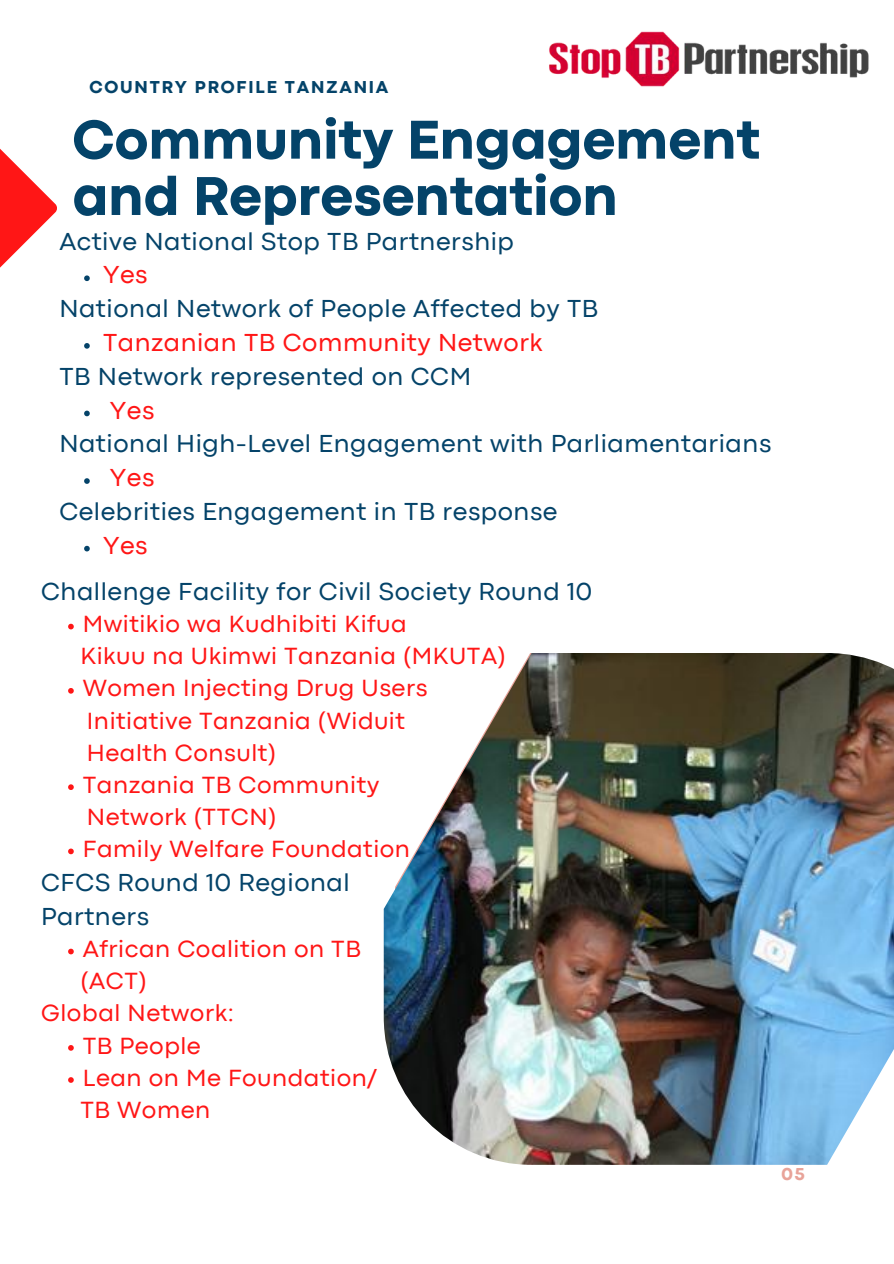
<style>
.page{position:relative;width:894px;height:1264px;background:#fff}
.page>*{position:absolute;margin:0;border:0;box-sizing:border-box;transform-origin:0 0}
.t1{font:800 57px/56.2px "Codec Pro";color:#044369}
.t2{font:25.65px/34px "Codec Pro";letter-spacing:.02em;color:#044369}
.t3{font:25.65px "Codec Pro";letter-spacing:.02em;color:#ff1616}
.t4{font:24.45px/32.1px "Codec Pro";letter-spacing:.02em;color:#ff1616}
.t5{font:800 18px "Codec Pro";letter-spacing:.1em;color:#044369}
.t6{font:800 18px "Codec Pro";color:#e8a399}
</style>
<div class="page">
<svg style="left:0;top:148px;width:57px;height:120px"></svg>
<img style="left:383px;top:653px;width:510px;height:511px">
<img style="left:549px;top:31px;width:320px;height:56px">
<svg style="left:84px;top:275px;width:6px;height:6px"></svg>
<svg style="left:84px;top:343px;width:6px;height:6px"></svg>
<svg style="left:84px;top:410px;width:6px;height:6px"></svg>
<svg style="left:84px;top:478px;width:6px;height:6px"></svg>
<svg style="left:84px;top:546px;width:6px;height:5px"></svg>
<svg style="left:68px;top:623px;width:6px;height:6px"></svg>
<svg style="left:68px;top:688px;width:6px;height:5px"></svg>
<svg style="left:68px;top:784px;width:6px;height:6px"></svg>
<svg style="left:68px;top:848px;width:6px;height:6px"></svg>
<svg style="left:68px;top:948px;width:6px;height:6px"></svg>
<svg style="left:68px;top:1045px;width:6px;height:5px"></svg>
<svg style="left:68px;top:1077px;width:6px;height:5px"></svg>
<p class="t5" style="left:89px;top:81px;width:300px">COUNTRY PROFILE TANZANIA</p>
<h1 class="t1" style="left:72px;top:116px;width:689px">Community Engagement and Representation</h1>
<p class="t2" style="left:59px;top:226px;width:456px">Active National Stop TB Partnership</p>
<p class="t3" style="left:103px;top:266px;width:46px">Yes</p>
<p class="t2" style="left:59px;top:293px;width:540px">National Network of People Affected by TB</p>
<p class="t3" style="left:103px;top:333px;width:441px">Tanzanian TB Community Network</p>
<p class="t2" style="left:59px;top:361px;width:413px">TB Network represented on CCM</p>
<p class="t3" style="left:110px;top:401px;width:46px">Yes</p>
<p class="t2" style="left:59px;top:428px;width:713px">National High-Level Engagement with Parliamentarians</p>
<p class="t3" style="left:110px;top:468px;width:46px">Yes</p>
<p class="t2" style="left:59px;top:496px;width:499px">Celebrities Engagement in TB response</p>
<p class="t3" style="left:103px;top:536px;width:46px">Yes</p>
<p class="t2" style="left:41px;top:576px;width:552px">Challenge Facility for Civil Society Round 10</p>
<p class="t4" style="left:83px;top:610px;width:325px">Mwitikio wa Kudhibiti Kifua</p>
<p class="t4" style="left:80px;top:642px;width:427px">Kikuu na Ukimwi Tanzania (MKUTA)</p>
<p class="t4" style="left:83px;top:674px;width:346px">Women Injecting Drug Users</p>
<p class="t4" style="left:87px;top:706px;width:319px">Initiative Tanzania (Widuit<br>Health Consult)</p>
<p class="t4" style="left:83px;top:770px;width:298px">Tanzania TB Community</p>
<p class="t4" style="left:87px;top:802px;width:191px">Network (TTCN)</p>
<p class="t4" style="left:83px;top:834px;width:329px">Family Welfare Foundation</p>
<p class="t2" style="left:41px;top:867px;width:310px">CFCS Round 10 Regional<br>Partners</p>
<p class="t4" style="left:83px;top:934px;width:280px">African Coalition on TB</p>
<p class="t4" style="left:41px;top:966px;width:194px;text-indent:39px">(ACT)<br>Global Network:</p>
<p class="t4" style="left:83px;top:1031px;width:296px">TB People<br>Lean on Me Foundation/</p>
<p class="t4" style="left:80px;top:1095px;width:131px">TB Women</p>
<p class="t6" style="left:781px;top:1167px;width:25px">05</p>
</div>
